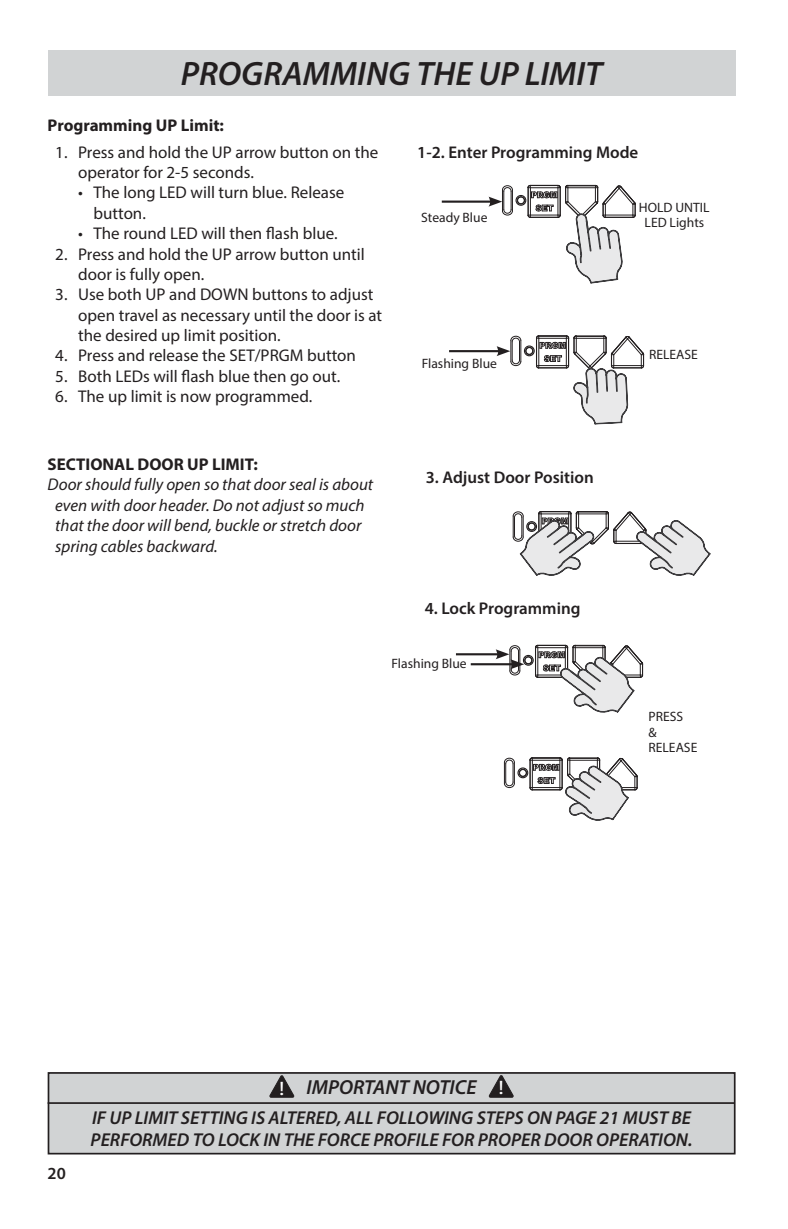
<style>
.page{position:relative;width:788px;height:1229px;background:#fff}
.page>*{position:absolute;margin:0;border:0;box-sizing:border-box;transform-origin:0 0}
.t1{font:italic 600 33.95px "Myriad Pro";color:#231f20}
.t2{font:italic 600 20.3px "Myriad Pro";color:#231f20}
.t3{font:19.6px "Myriad Pro";color:#fff;scale:1.2 1}
.t4{font:italic 600 18.72px/22.1px "Myriad Pro";color:#231f20}
.t5{font:16.97px/20.3px "Myriad Pro";color:#231f20}
.t6{font:italic 16.97px/20.3px "Myriad Pro";color:#231f20}
.t7{font:600 16.97px "Myriad Pro";color:#231f20}
.t8{font:700 16.97px "Myriad Pro";color:#231f20}
.t9{font:13.65px/15.2px "Myriad Pro";color:#231f20;text-align:center}
</style>
<div class="page">
<div style="left:48px;top:50px;width:687px;height:45px;background:#d1d3d4"></div>
<div style="left:48px;top:1072px;width:686px;height:81px;background:#d1d3d4"></div>
<div style="left:48px;top:1072px;width:687px;height:82px;border:2px solid #231f20"></div>
<svg style="left:269px;top:1075px;width:25px;height:23px"></svg>
<svg style="left:488px;top:1075px;width:25px;height:23px"></svg>
<hr style="left:48px;top:1102px;width:686px;height:1px;background:#231f20">
<div style="left:525px;top:347px;width:8px;height:8px;border:1px solid #231f20;border-radius:50%"></div>
<div style="left:524px;top:345px;width:10px;height:11px;border:1px solid #231f20;border-radius:50%"></div>
<svg style="left:536px;top:335px;width:108px;height:90px"></svg>
<hr style="left:449px;top:350px;width:51px;height:2px;background:#231f20">
<svg style="left:496px;top:335px;width:25px;height:31px"></svg>
<div style="left:517px;top:197px;width:7px;height:7px;border:1px solid #231f20;border-radius:50%"></div>
<div style="left:517px;top:196px;width:8px;height:8px;border:1px solid #231f20;border-radius:50%"></div>
<div style="left:515px;top:195px;width:11px;height:11px;border:1px solid #231f20;border-radius:50%"></div>
<svg style="left:527px;top:185px;width:109px;height:99px"></svg>
<div style="left:597px;top:233px;width:4px;height:16px;border:1px solid #3d3c3e"></div>
<div style="left:607px;top:236px;width:4px;height:13px;border:1px solid #3d3c3e"></div>
<hr style="left:442px;top:200px;width:50px;height:3px;background:#231f20">
<svg style="left:488px;top:185px;width:25px;height:31px"></svg>
<svg style="left:512px;top:511px;width:199px;height:65px"></svg>
<div style="left:553px;top:534px;width:14px;height:11px;border:1px solid #3d3c3e"></div>
<div style="left:547px;top:529px;width:10px;height:8px;border:1px solid #3d3c3e"></div>
<div style="left:519px;top:769px;width:7px;height:7px;border:1px solid #231f20;border-radius:50%"></div>
<div style="left:519px;top:769px;width:8px;height:8px;border:1px solid #231f20;border-radius:50%"></div>
<svg style="left:504px;top:757px;width:11px;height:31px"></svg>
<div style="left:517px;top:767px;width:11px;height:11px;border:1px solid #231f20;border-radius:50%"></div>
<div style="left:524px;top:656px;width:8px;height:8px;border:1px solid #231f20;border-radius:50%"></div>
<div style="left:523px;top:655px;width:10px;height:10px;border:1px solid #231f20;border-radius:50%"></div>
<hr style="left:470px;top:663px;width:44px;height:2px;background:#231f20">
<svg style="left:535px;top:644px;width:108px;height:69px"></svg>
<div style="left:587px;top:671px;width:13px;height:11px;border:1px solid #3d3c3e"></div>
<div style="left:596px;top:666px;width:11px;height:8px;border:1px solid #3d3c3e"></div>
<svg style="left:529px;top:757px;width:109px;height:64px"></svg>
<div style="left:581px;top:780px;width:14px;height:10px;border:1px solid #3d3c3e"></div>
<div style="left:590px;top:774px;width:11px;height:9px;border:1px solid #3d3c3e"></div>
<hr style="left:456px;top:653px;width:43px;height:2px;background:#231f20">
<svg style="left:495px;top:645px;width:29px;height:31px"></svg>
<h1 class="t1" style="left:181px;top:61px;width:423px">PROGRAMMING THE UP LIMIT</h1>
<p class="t8" style="left:48px;top:119px;width:178px">Programming UP Limit:</p>
<p class="t5" style="left:78px;top:143px;width:301px;text-indent:-23px">1. Press and hold the UP arrow button on the operator for 2-5 seconds.</p>
<p class="t5" style="left:93px;top:184px;width:252px;text-indent:-15px">• The long LED will turn blue. Release button.</p>
<p class="t5" style="left:78px;top:225px;width:261px">• The round LED will then flash blue.</p>
<p class="t5" style="left:78px;top:245px;width:288px;text-indent:-23px">2. Press and hold the UP arrow button until door is fully open.</p>
<p class="t5" style="left:78px;top:286px;width:305px;text-indent:-23px">3. Use both UP and DOWN buttons to adjust open travel as necessary until the door is at the desired up limit position.</p>
<p class="t5" style="left:55px;top:347px;width:302px">4. Press and release the SET/PRGM button</p>
<p class="t5" style="left:55px;top:368px;width:286px">5. Both LEDs will flash blue then go out.</p>
<p class="t5" style="left:55px;top:388px;width:258px">6. The up limit is now programmed.</p>
<p class="t7" style="left:417px;top:145px;width:222px">1-2. Enter Programming Mode</p>
<p class="t9" style="left:421px;top:211px;width:68px">Steady Blue</p>
<p class="t9" style="left:638px;top:201px;width:72px">HOLD UNTIL<br>LED Lights</p>
<p class="t9" style="left:422px;top:357px;width:77px">Flashing Blue</p>
<p class="t9" style="left:649px;top:348px;width:50px">RELEASE</p>
<p class="t8" style="left:48px;top:458px;width:212px">SECTIONAL DOOR UP LIMIT:</p>
<p class="t6" style="left:55px;top:476px;width:319px;text-indent:-8px">Door should fully open so that door seal is about even with door header. Do not adjust so much that the door will bend, buckle or stretch door spring cables backward.</p>
<p class="t7" style="left:426px;top:471px;width:169px">3. Adjust Door Position</p>
<p class="t7" style="left:424px;top:602px;width:157px">4. Lock Programming</p>
<p class="t9" style="left:391px;top:657px;width:77px">Flashing Blue</p>
<p class="t9" style="left:648px;top:710px;width:50px;text-align:left">PRESS<br>&amp;<br>RELEASE</p>
<p class="t7" style="left:48px;top:1166px;width:20px">20</p>
<p class="t2" style="left:306px;top:1079px;width:171px">IMPORTANT NOTICE</p>
<p class="t4" style="left:91px;top:1108px;width:603px">IF UP LIMIT SETTING IS ALTERED, ALL FOLLOWING STEPS ON PAGE 21 MUST BE<br>PERFORMED TO LOCK IN THE FORCE PROFILE FOR PROPER DOOR OPERATION.</p>
<p class="t3" style="left:279px;top:1081px;width:6px">!</p>
<p class="t3" style="left:498px;top:1079px;width:6px">!</p>
</div>
